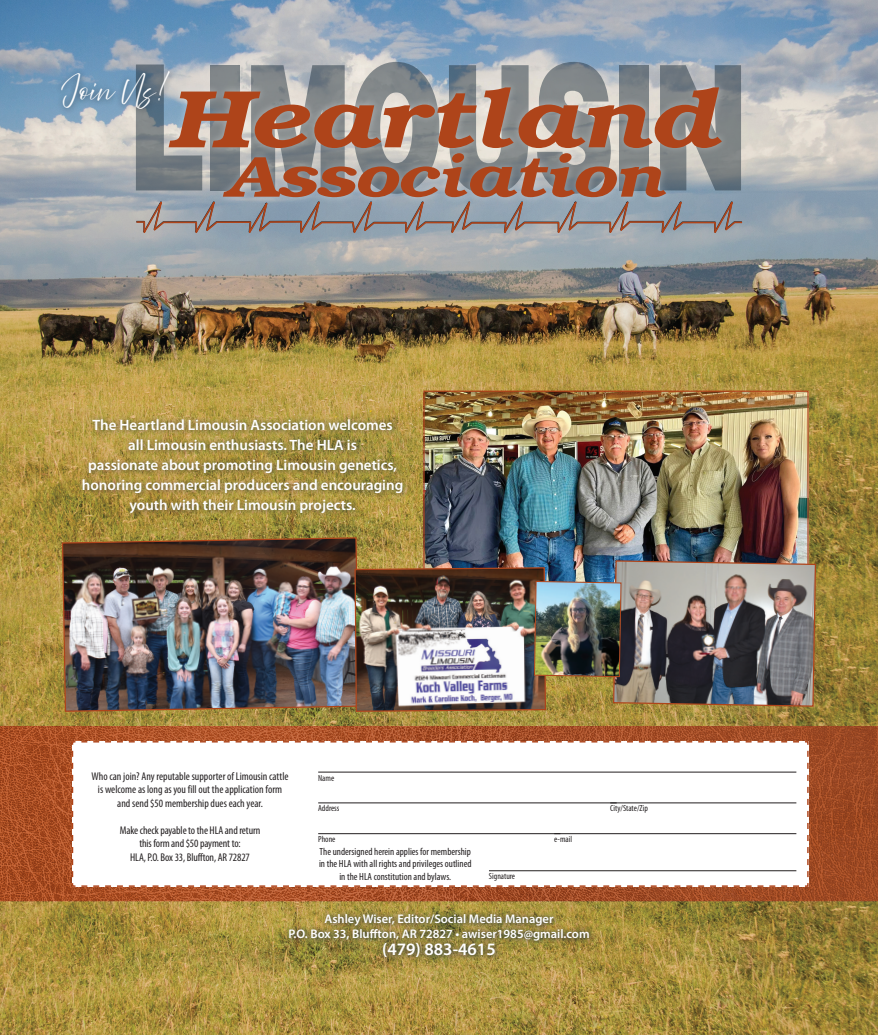
<style>
.page{position:relative;width:878px;height:1035px;background:#fff}
.page>*{position:absolute;margin:0;border:0;box-sizing:border-box;transform-origin:0 0}
.t1{font:22.5px "Abovethe Beyond Script";color:#fff}
.t2{font:600 17.5px "Myriad Pro";color:#fff}
.t3{font:600 15px/20px "Myriad Pro";color:#fff;text-align:center}
.t4{font:600 12.5px "Myriad Pro";color:#fff}
.Story_Body_Copy{font:condensed 11.25px/13.5px "Myriad Pro";color:#231f20;text-align:center}
.Story_Body_Copy-2{font:condensed 10.38px/12.4px "Myriad Pro";color:#231f20;text-align:center}
.Story_Body_Copy-3{font:condensed 8.88px "Myriad Pro";color:#231f20}
</style>
<div class="page">
<div style="left:0;top:0;width:878px;height:1035px;background:#23333f;opacity:.75"></div>
<img style="left:0;top:727px;width:878px;height:174px">
<div style="left:77px;top:414px;width:333px;height:106px;background:#23333f;opacity:.75"></div>
<img style="left:425px;top:393px;width:381px;height:167px">
<div style="left:283px;top:908px;width:313px;height:56px;background:#23333f;opacity:.75"></div>
<svg style="left:71px;top:740px;width:738px;height:148px"></svg>
<hr style="left:318px;top:772px;width:478px;height:1px;background:#231f20">
<hr style="left:318px;top:803px;width:298px;height:1px;background:#231f20">
<hr style="left:610px;top:803px;width:186px;height:1px;background:#231f20">
<hr style="left:318px;top:833px;width:242px;height:1px;background:#231f20">
<hr style="left:554px;top:833px;width:242px;height:1px;background:#231f20">
<hr style="left:489px;top:870px;width:307px;height:1px;background:#231f20">
<img style="left:61px;top:537px;width:299px;height:176px">
<img style="left:354px;top:560px;width:462px;height:153px">
<svg style="left:135px;top:62px;width:608px;height:178px;background:#9b8984"></svg>
<div style="left:56px;top:66px;width:121px;height:51px;background:#23333f;opacity:.75"></div>
<p class="t1" style="left:66px;top:78px;width:103px">Join Us!</p>
<p class="t3" style="left:82px;top:415px;width:323px">The Heartland Limousin Association welcomes<br>all Limousin enthusiasts. The HLA is<br>passionate about promoting Limousin genetics, honoring commercial producers and encouraging youth with their Limousin projects.</p>
<p class="Story_Body_Copy" style="left:91px;top:769px;width:198px">Who can join? Any reputable supporter of Limousin cattle is welcome as long as you fill out the application form and send $50 membership dues each year.</p>
<p class="Story_Body_Copy" style="left:120px;top:823px;width:142px">Make check payable to the HLA and return this form and $50 payment to:<br>HLA, P.O. Box 33, Bluffton, AR 72827</p>
<p class="Story_Body_Copy-3" style="left:318px;top:773px;width:18px">Name</p>
<p class="Story_Body_Copy-3" style="left:318px;top:804px;width:23px">Address</p>
<p class="Story_Body_Copy-3" style="left:610px;top:804px;width:39px">City/State/Zip</p>
<p class="Story_Body_Copy-3" style="left:318px;top:834px;width:19px">Phone</p>
<p class="Story_Body_Copy-3" style="left:554px;top:834px;width:19px">e-mail</p>
<p class="Story_Body_Copy-3" style="left:489px;top:872px;width:28px">Signature</p>
<p class="Story_Body_Copy-2" style="left:319px;top:846px;width:154px">The undersigned herein applies for membership in the HLA with all rights and privileges outlined in the HLA constitution and bylaws.</p>
<p class="t4" style="left:324px;top:912px;width:231px">Ashley Wiser, Editor/Social Media Manager</p>
<p class="t4" style="left:288px;top:927px;width:303px">P.O. Box 33, Bluffton, AR 72827 • awiser1985@gmail.com</p>
<p class="t2" style="left:382px;top:940px;width:115px">(479) 883-4615</p>
</div>
